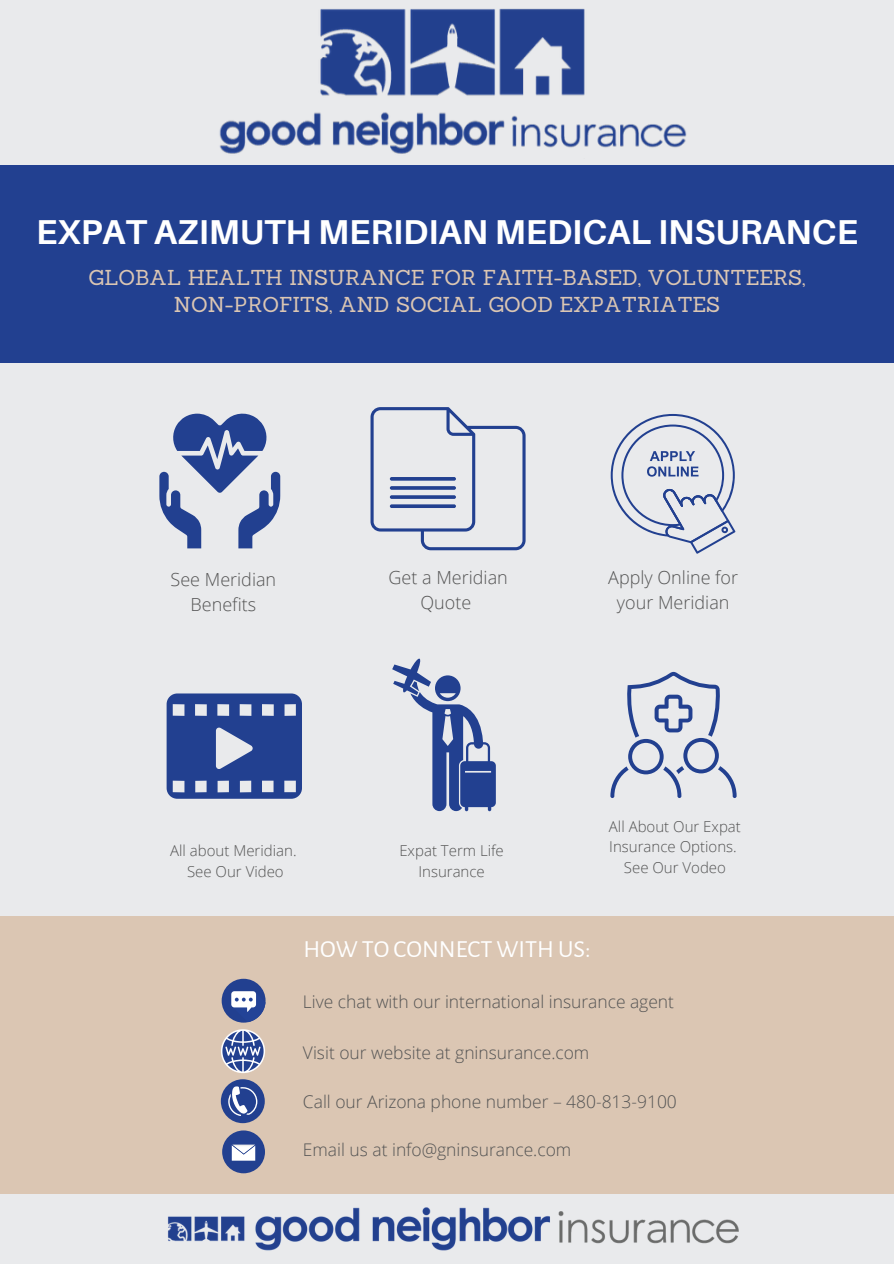
<style>
.page{position:relative;width:894px;height:1264px;background:#fff}
.page>*{position:absolute;margin:0;border:0;box-sizing:border-box;transform-origin:0 0}
.t1{font:700 34.5px "Aileron";color:#fff}
.t2{font:24.6px "Alegreya Sans SC";color:#fff}
.t3{font:21px/26.8px "Sanchez";color:#dbc6b3;text-align:center}
.t4{font:300 18px/24.5px "Open Sans";color:#545454;text-align:center}
.t5{font:300 17.4px "Open Sans";color:#545454}
.t6{font:300 15px/20.5px "Open Sans";color:#545454;text-align:center}
</style>
<div class="page">
<div style="left:0;top:0;width:893px;height:1263px;background:#e9eaec"></div>
<div style="left:0;top:916px;width:893px;height:278px;background:#dbc6b3"></div>
<div style="left:0;top:1193px;width:893px;height:70px;background:#e9eaec"></div>
<img style="left:136px;top:1193px;width:634px;height:58px">
<div style="left:0;top:165px;width:893px;height:197px;background:#224090"></div>
<svg style="left:159px;top:413px;width:121px;height:135px"></svg>
<div style="left:221px;top:978px;width:44px;height:44px;background:#224090;border-radius:50%"></div>
<svg style="left:231px;top:991px;width:34px;height:31px"></svg>
<div style="left:222px;top:1130px;width:43px;height:43px;background:#224090;border-radius:50%"></div>
<svg style="left:232px;top:1144px;width:23px;height:16px"></svg>
<div style="left:221px;top:1079px;width:44px;height:44px;background:#224090;border-radius:50%"></div>
<svg style="left:228px;top:1086px;width:29px;height:30px"></svg>
<svg style="left:221px;top:1029px;width:44px;height:44px"></svg>
<img style="left:219px;top:8px;width:468px;height:146px">
<svg style="left:610px;top:672px;width:126px;height:126px"></svg>
<svg style="left:166px;top:693px;width:136px;height:105px"></svg>
<svg style="left:610px;top:414px;width:125px;height:139px"></svg>
<svg style="left:370px;top:407px;width:155px;height:143px"></svg>
<svg style="left:390px;top:486px;width:66px;height:4px"></svg>
<hr style="left:390px;top:477px;width:66px;height:3px;background:#224090;border-radius:2px">
<svg style="left:390px;top:495px;width:66px;height:4px"></svg>
<svg style="left:390px;top:504px;width:66px;height:4px"></svg>
<svg style="left:392px;top:658px;width:103px;height:153px"></svg>
<h1 class="t1" style="left:36px;top:210px;width:823px">EXPAT AZIMUTH MERIDIAN MEDICAL INSURANCE</h1>
<p class="t3" style="left:89px;top:264px;width:718px">GLOBAL HEALTH INSURANCE FOR FAITH-BASED, VOLUNTEERS,<br>NON-PROFITS, AND SOCIAL GOOD EXPATRIATES</p>
<p class="t4" style="left:170px;top:567px;width:107px">See Meridian<br>Benefits</p>
<p class="t4" style="left:608px;top:565px;width:131px">Apply Online for your Meridian</p>
<p class="t4" style="left:388px;top:565px;width:121px">Get a Meridian<br>Quote</p>
<p class="t6" style="left:170px;top:840px;width:128px">All about Meridian.<br>See Our Video</p>
<p class="t6" style="left:399px;top:840px;width:106px">Expat Term Life<br>Insurance</p>
<p class="t6" style="left:608px;top:815px;width:133px">All About Our Expat<br>Insurance Options.<br>See Our Vodeo</p>
<h2 class="t2" style="left:303px;top:934px;width:289px">HOW TO CONNECT WITH US:</h2>
<p class="t5" style="left:303px;top:989px;width:372px">Live chat with our international insurance agent</p>
<p class="t5" style="left:303px;top:1040px;width:288px">Visit our website at gninsurance.com</p>
<p class="t5" style="left:303px;top:1089px;width:375px">Call our Arizona phone number – 480-813-9100</p>
<p class="t5" style="left:303px;top:1137px;width:270px">Email us at info@gninsurance.com</p>
</div>
